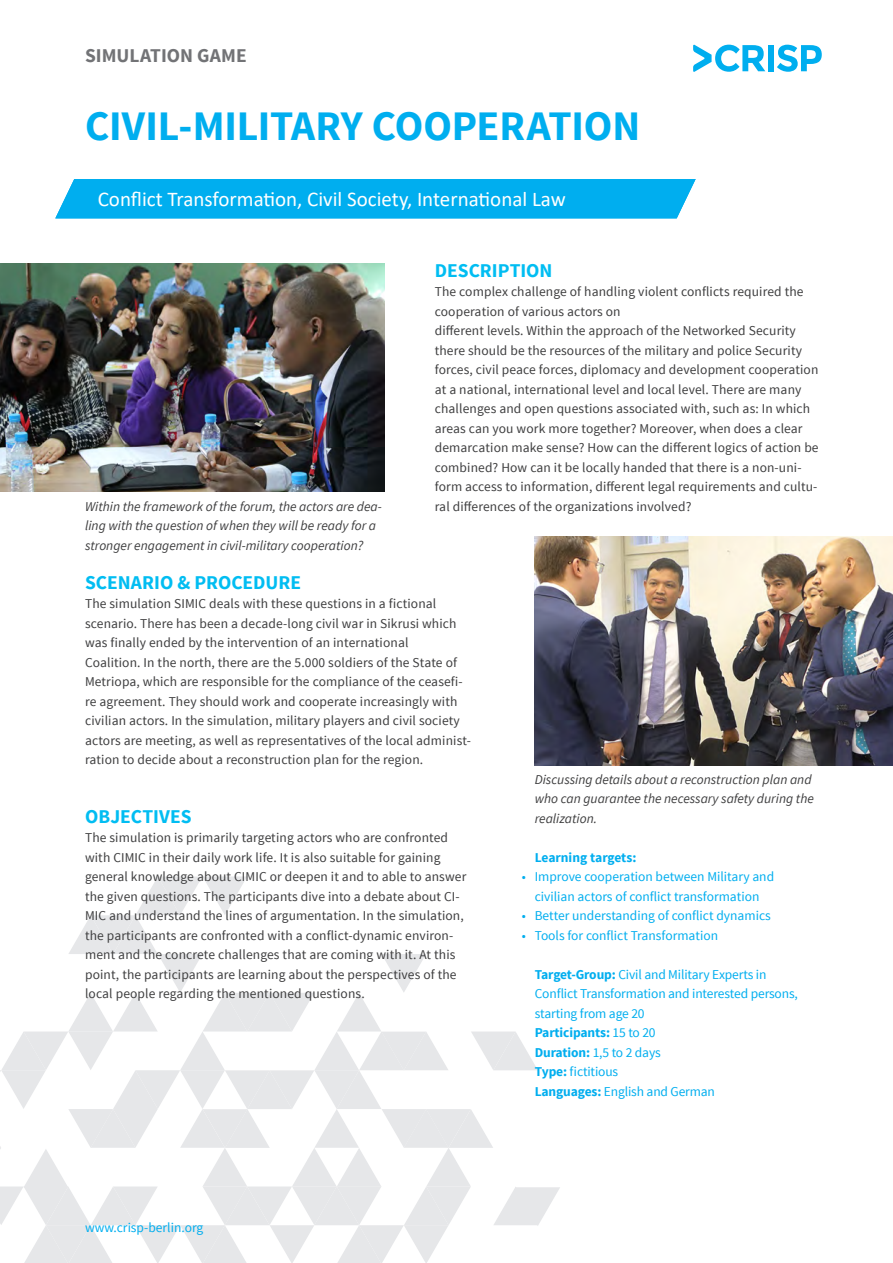
<style>
.page{position:relative;width:893px;height:1263px;background:#fff}
.page>*{position:absolute;margin:0;border:0;box-sizing:border-box;transform-origin:0 0}
.t1{font:700 42px "Source Sans Pro";letter-spacing:-.005em;color:#00aeef}
.t2{font:600 22.5px "Source Sans Pro";color:#fff}
.t3{font:21px "Calibri";color:#fff}
.t4{font:700 19.5px "Source Sans Pro";color:#01bdf2}
.head_h3{font:700 19.5px "Source Sans Pro";color:#727376}
.copy{font:13.5px/19.5px "Source Sans Pro";letter-spacing:.01em;color:#3e3e3f}
.copy_blue{font:13.5px/19.5px "Source Sans Pro";letter-spacing:-.01em;color:#00aeef;text-align:center}
.copy-2{font:italic 13.5px/19.5px "Source Sans Pro";color:#3e3e3f}
.copy_blue-2{font:700 13.5px "Source Sans Pro";letter-spacing:-.01em;color:#00aeef}
.head_blue{font:700 13.5px "Source Sans Pro";color:#00aeef}
.s1{font-weight:700}
.s2{font-weight:400}
</style>
<div class="page">
<svg style="left:0;top:876px;width:560px;height:387px"></svg>
<div style="left:768px;top:45px;width:6px;height:26px;background:#00aeef"></div>
<svg style="left:777px;top:45px;width:45px;height:27px"></svg>
<svg style="left:693px;top:44px;width:72px;height:28px"></svg>
<img style="left:535px;top:537px;width:358px;height:229px">
<img style="left:0;top:264px;width:385px;height:227px">
<div style="left:55px;top:179px;width:641px;height:39px;background:#00aeef"></div>
<p class="head_h3" style="left:85px;top:43px;width:163px">SIMULATION GAME</p>
<p class="t1" style="left:85px;top:99px;width:557px">CIVIL-MILITARY COOPERATION</p>
<h2 class="t2" style="left:85px;top:184px;width:81px">Themen</h2>
<p class="t3" style="left:98px;top:185px;width:469px">Conflict Transformation, Civil Society, International Law</p>
<p class="copy-2" style="left:85px;top:496px;width:298px">Within the framework of the forum, the actors are dea&shy;ling with the question of when they will be ready for a stronger engagement in civil-military cooperation?</p>
<p class="t4" style="left:435px;top:258px;width:119px">DESCRIPTION</p>
<p class="copy" style="left:435px;top:282px;width:370px">The complex challenge of handling violent conflicts required the cooperation of various actors on</p>
<p class="copy" style="left:435px;top:321px;width:385px">different levels. Within the approach of the Networked Security there should be the resources of the military and police Security forces, civil peace forces, diplomacy and development cooperation at a national, international level and local level. There are many challenges and open questions associated with, such as: In which areas can you work more together? Moreover, when does a clear demarcation make sense? How can the different logics of action be combined? How can it be locally handed that there is a non-uni&shy;form access to information, different legal requirements and cultu&shy;ral differences of the organizations involved?</p>
<p class="t4" style="left:85px;top:570px;width:217px">SCENARIO &amp; PROCEDURE</p>
<p class="copy" style="left:85px;top:594px;width:373px">The simulation SIMIC deals with these questions in a fictional scenario. There has been a decade-long civil war in Sikrusi which was finally ended by the intervention of an international</p>
<p class="copy" style="left:85px;top:653px;width:387px">Coalition. In the north, there are the 5.000 soldiers of the State of Metriopa, which are responsible for the compliance of the ceasefi&shy;re agreement. They should work and cooperate increasingly with civilian actors. In the simulation, military players and civil society actors are meeting, as well as representatives of the local administ&shy;ration to decide about a reconstruction plan for the region.</p>
<p class="t4" style="left:85px;top:804px;width:108px">OBJECTIVES</p>
<p class="copy" style="left:85px;top:828px;width:383px">The simulation is primarily targeting actors who are confronted with CIMIC in their daily work life. It is also suitable for gaining general knowledge about CIMIC or deepen it and to able to answer the given questions. The participants dive into a debate about CI-MIC and understand the lines of argumentation. In the simulation, the participants are confronted with a conflict-dynamic environ&shy;ment and the concrete challenges that are coming with it. At this point, the participants are learning about the perspectives of the local people regarding the mentioned questions.</p>
<p class="copy_blue" style="left:85px;top:1218px;width:120px">www.crisp-berlin.org</p>
<p class="copy-2" style="left:535px;top:769px;width:281px">Discussing details about a reconstruction plan and who can guarantee the necessary safety during the realization.</p>
<p class="head_blue" style="left:535px;top:848px;width:103px">Learning targets:</p>
<p class="copy_blue" style="left:522px;top:867px;width:254px">• Improve cooperation between Military and civilian actors of conflict transformation</p>
<p class="copy_blue" style="left:522px;top:906px;width:250px">• Better understanding of conflict dynamics</p>
<p class="copy_blue" style="left:522px;top:926px;width:198px">• Tools for conflict Transformation</p>
<p class="copy_blue" style="left:535px;top:965px;width:265px;text-align:left"><span class="s1">Target-Group:</span> Civil and Military Experts in<br>Conflict Transformation and interested persons, starting from age 20</p>
<p class="copy_blue-2" style="left:535px;top:1024px;width:122px">Participants: <span class="s2">15 to 20</span></p>
<p class="copy_blue" style="left:535px;top:1043px;width:128px"><span class="s1">Duration:</span> 1,5 to 2 days</p>
<p class="copy_blue" style="left:535px;top:1062px;width:85px"><span class="s1">Type:</span> fictitious</p>
<p class="copy_blue" style="left:535px;top:1081px;width:182px"><span class="s1">Languages:</span> English and German</p>
</div>
